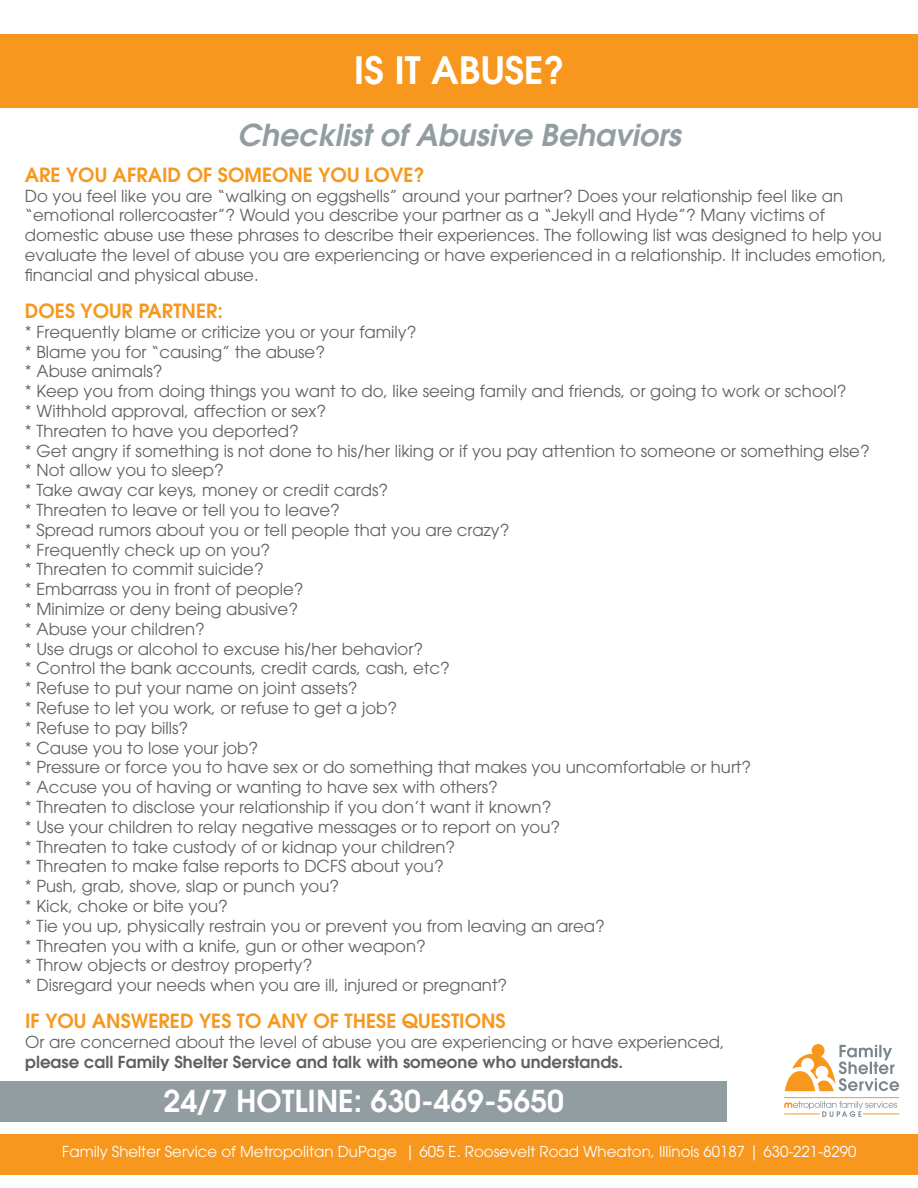
<style>
.page{position:relative;width:918px;height:1188px;background:#fff}
.page>*{position:absolute;margin:0;border:0;box-sizing:border-box;transform-origin:0 0}
.t1{font:600 37.5px "Avant Garde";color:#fff}
.t2{font:italic 600 30px "Avant Garde";color:#929da1}
.t3{font:600 30px "Avant Garde";color:#fff}
.t4{font:600 19.5px "Avant Garde";color:#f7981e}
.t5{font:16.5px/19.8px "Avant Garde";color:#5e6163}
.t6{font:600 16.5px "Avant Garde";color:#5e6163}
.t7{font:15px "Avant Garde";color:#fff}
</style>
<div class="page">
<div style="left:0;top:1134px;width:918px;height:40px;background:#f7971d"></div>
<hr style="left:784px;top:1097px;width:115px;height:1px;background:#f7971d">
<svg style="left:785px;top:1044px;width:114px;height:47px"></svg>
<svg style="left:784px;top:1101px;width:115px;height:16px"></svg>
<div style="left:0;top:35px;width:918px;height:73px;background:#f7971d"></div>
<div style="left:0;top:1081px;width:727px;height:41px;background:#929da1"></div>
<h1 class="t1" style="left:354px;top:46px;width:212px">IS IT ABUSE?</h1>
<h2 class="t2" style="left:237px;top:116px;width:445px">Checklist of Abusive Behaviors</h2>
<p class="t4" style="left:25px;top:162px;width:401px">ARE YOU AFRAID OF SOMEONE YOU LOVE?</p>
<p class="t5" style="left:25px;top:186px;width:863px">Do you feel like you are “walking on eggshells” around your partner? Does your relationship feel like an “emotional rollercoaster”? Would you describe your partner as a “Jekyll and Hyde”? Many victims of domestic abuse use these phrases to describe their experiences. The following list was designed to help you evaluate the level of abuse you are experiencing or have experienced in a relationship. It includes emotion, financial and physical abuse.</p>
<p class="t4" style="left:25px;top:298px;width:200px">DOES YOUR PARTNER:</p>
<p class="t5" style="left:25px;top:322px;width:846px">* Frequently blame or criticize you or your family?<br>* Blame you for “causing” the abuse?<br>* Abuse animals?<br>* Keep you from doing things you want to do, like seeing family and friends, or going to work or school?<br>* Withhold approval, affection or sex?<br>* Threaten to have you deported?<br>* Get angry if something is not done to his/her liking or if you pay attention to someone or something else? * Not allow you to sleep?<br>* Take away car keys, money or credit cards?<br>* Threaten to leave or tell you to leave?<br>* Spread rumors about you or tell people that you are crazy?<br>* Frequently check up on you?<br>* Threaten to commit suicide?<br>* Embarrass you in front of people?<br>* Minimize or deny being abusive?<br>* Abuse your children?<br>* Use drugs or alcohol to excuse his/her behavior?<br>* Control the bank accounts, credit cards, cash, etc?<br>* Refuse to put your name on joint assets?<br>* Refuse to let you work, or refuse to get a job?<br>* Refuse to pay bills?<br>* Cause you to lose your job?<br>* Pressure or force you to have sex or do something that makes you uncomfortable or hurt?<br>* Accuse you of having or wanting to have sex with others?<br>* Threaten to disclose your relationship if you don’t want it known?<br>* Use your children to relay negative messages or to report on you?<br>* Threaten to take custody of or kidnap your children?<br>* Threaten to make false reports to DCFS about you?<br>* Push, grab, shove, slap or punch you?<br>* Kick, choke or bite you?<br>* Tie you up, physically restrain you or prevent you from leaving an area?<br>* Threaten you with a knife, gun or other weapon?<br>* Throw objects or destroy property?<br>* Disregard your needs when you are ill, injured or pregnant?</p>
<p class="t4" style="left:25px;top:1008px;width:482px">IF YOU ANSWERED YES TO ANY OF THESE QUESTIONS</p>
<p class="t5" style="left:25px;top:1032px;width:701px">Or are concerned about the level of abuse you are experiencing or have experienced,</p>
<p class="t6" style="left:25px;top:1051px;width:599px">please call Family Shelter Service and talk with someone who understands.</p>
<h2 class="t3" style="left:164px;top:1082px;width:402px">24/7 HOTLINE: 630-469-5650</h2>
<p class="t7" style="left:62px;top:1142px;width:796px">Family Shelter Service of Metropolitan DuPage | 605 E. Roosevelt Road Wheaton, Illinois 60187 | 630-221-8290</p>
</div>
